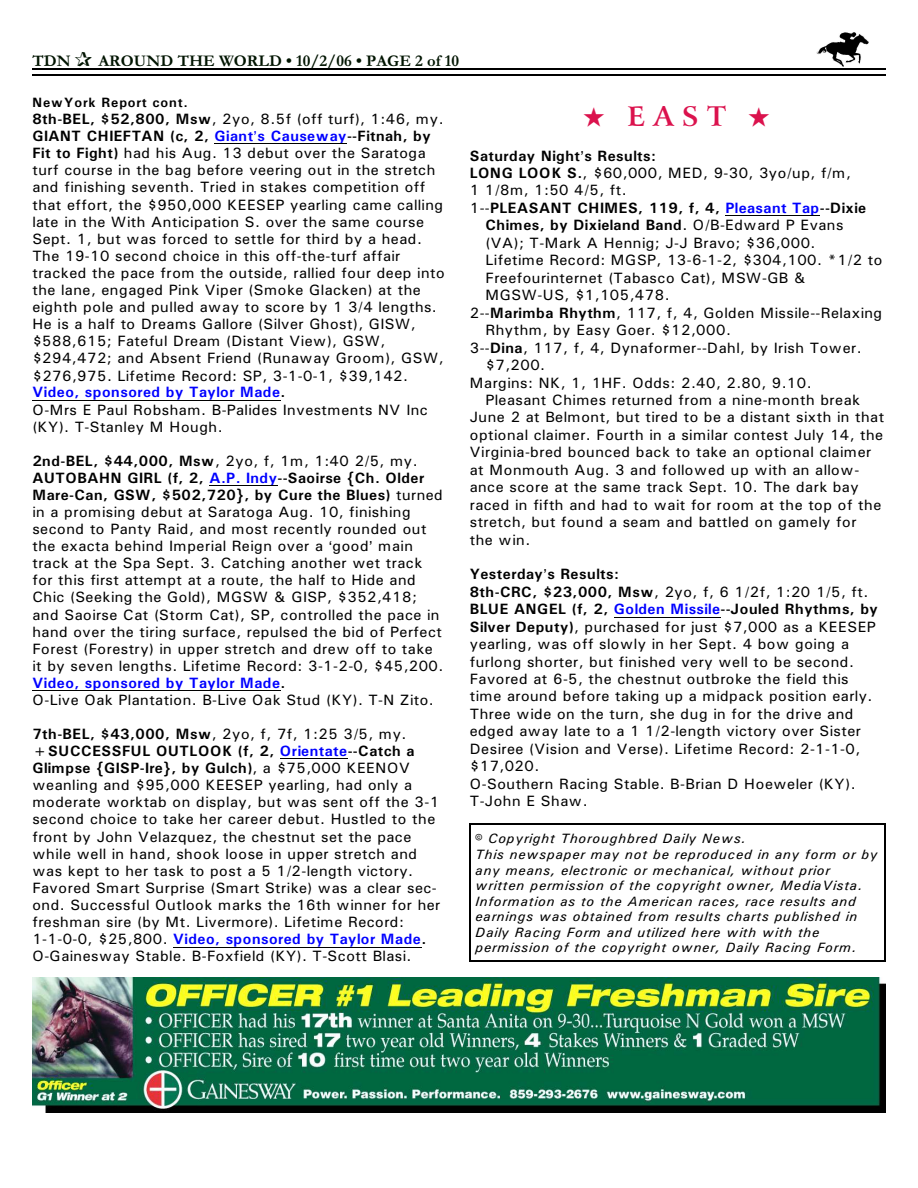
<style>
.page{position:relative;width:918px;height:1188px;background:#fff}
.page>*{position:absolute;margin:0;border:0;box-sizing:border-box;transform-origin:0 0}
.t1{font:700 27px "Arrus BT";color:#db124d}
.t2{font:700 16.5px "Garamond";color:#001400}
.t3{font:15px/17.1px "Univers";letter-spacing:.03em;color:#000}
.t4{font:700 15px "Univers";letter-spacing:.03em;color:#000}
.t5{font:italic 13.5px/15.6px "Univers";letter-spacing:.065em;color:#000}
.t6{font:700 13.5px "Univers";letter-spacing:.065em;color:#000}
.s1{font-weight:700}
.s2{font-weight:700;color:#00f}
.s3{font-weight:400}
.s4{color:#00f}
</style>
<div class="page">
<img style="left:817px;top:32px;width:51px;height:34px">
<hr style="left:32px;top:68px;width:853px;height:1px;background:#000">
<hr style="left:32px;top:75px;width:853px;height:1px;background:#000">
<hr style="left:470px;top:823px;width:1px;height:139px;background:#000">
<hr style="left:884px;top:823px;width:1px;height:139px;background:#000">
<hr style="left:470px;top:823px;width:415px;height:1px;background:#000">
<hr style="left:470px;top:960px;width:415px;height:2px;background:#000">
<hr style="left:215px;top:143px;width:132px;height:1px;background:#000">
<hr style="left:32px;top:400px;width:249px;height:1px;background:#000">
<hr style="left:209px;top:485px;width:69px;height:1px;background:#000">
<hr style="left:32px;top:690px;width:249px;height:1px;background:#000">
<hr style="left:280px;top:759px;width:68px;height:1px;background:#000">
<hr style="left:173px;top:947px;width:248px;height:1px;background:#000">
<hr style="left:726px;top:215px;width:94px;height:1px;background:#000">
<hr style="left:614px;top:617px;width:107px;height:1px;background:#000">
<img style="left:32px;top:977px;width:854px;height:135px">
<p class="t2" style="left:32px;top:55px;width:40px">TDN</p>
<p class="t2" style="left:98px;top:55px;width:362px">AROUND THE WORLD • 10/2/06 • PAGE 2 of 10</p>
<p class="t6" style="left:32px;top:98px;width:157px">NewYork Report cont.</p>
<p class="t3" style="left:32px;top:112px;width:414px"><span class="s1">8th-BEL, $52,800, Msw</span>, 2yo, 8.5f (off turf), 1:46, my.<br><span class="s1">GIANT CHIEFTAN (c, 2,</span> <span class="s2">Giant s Causeway</span><span class="s1">--Fitnah, by Fit to Fight)</span> had his Aug. 13 debut over the Saratoga turf course in the bag before veering out in the stretch and finishing seventh. Tried in stakes competition off that effort, the $950,000 KEESEP yearling came calling late in the With Anticipation S. over the same course Sept. 1, but was forced to settle for third by a head.<br>The 19-10 second choice in this off-the-turf affair tracked the pace from the outside, rallied four deep into the lane, engaged Pink Viper (Smoke Glacken) at the eighth pole and pulled away to score by 1 3/4 lengths.<br>He is a half to Dreams Gallore (Silver Ghost), GISW, $588,615; Fateful Dream (Distant View), GSW, $294,472; and Absent Friend (Runaway Groom), GSW, $276,975. Lifetime Record: SP, 3-1-0-1, $39,142.<br><span class="s2">Video, sponsored by Taylor Made</span><span class="s1">.<br></span>O-Mrs E Paul Robsham. B-Palides Investments NV Inc (KY). T-Stanley M Hough.</p>
<p class="t3" style="left:32px;top:453px;width:413px"><span class="s1">2nd-BEL, $44,000, Msw</span>, 2yo, f, 1m, 1:40 2/5, my.<br><span class="s1">AUTOBAHN GIRL (f, 2,</span> <span class="s2">A.P. Indy</span><span class="s1">--Saoirse {Ch. Older Mare-Can, GSW, $502,720}, by Cure the Blues)</span> turned in a promising debut at Saratoga Aug. 10, finishing second to Panty Raid, and most recently rounded out the exacta behind Imperial Reign over a good main track at the Spa Sept. 3. Catching another wet track for this first attempt at a route, the half to Hide and Chic (Seeking the Gold), MGSW &amp; GISP, $352,418; and Saoirse Cat (Storm Cat), SP, controlled the pace in hand over the tiring surface, repulsed the bid of Perfect Forest (Forestry) in upper stretch and drew off to take it by seven lengths. Lifetime Record: 3-1-2-0, $45,200.<br><span class="s2">Video, sponsored by Taylor Made</span><span class="s1">.<br></span>O-Live Oak Plantation. B-Live Oak Stud (KY). T-N Zito.</p>
<p class="t3" style="left:32px;top:727px;width:410px"><span class="s1">7th-BEL, $43,000, Msw</span>, 2yo, f, 7f, 1:25 3/5, my. <span class="s1">+SUCCESSFUL OUTLOOK (f, 2,</span> <span class="s2">Orientate</span><span class="s1">--Catch a Glimpse {GISP-Ire}, by Gulch)</span>, a $75,000 KEENOV weanling and $95,000 KEESEP yearling, had only a moderate worktab on display, but was sent off the 3-1 second choice to take her career debut. Hustled to the front by John Velazquez, the chestnut set the pace while well in hand, shook loose in upper stretch and was kept to her task to post a 5 1/2-length victory.<br>Favored Smart Surprise (Smart Strike) was a clear sec&shy;ond. Successful Outlook marks the 16th winner for her freshman sire (by Mt. Livermore). Lifetime Record:<br>1-1-0-0, $25,800. <span class="s2">Video, sponsored by Taylor Made</span><span class="s1">.<br></span>O-Gainesway Stable. B-Foxfield (KY). T-Scott Blasi.</p>
<h1 class="t1" style="left:584px;top:106px;width:188px">★ EAST ★</h1>
<p class="t4" style="left:470px;top:150px;width:188px">Saturday Night s Results:</p>
<p class="t3" style="left:470px;top:166px;width:383px"><span class="s1">LONG LOOK S.</span>, $60,000, MED, 9-30, 3yo/up, f/m,</p>
<p class="t3" style="left:470px;top:183px;width:159px">1 1/8m, 1:50 4/5, ft.</p>
<p class="t4" style="left:470px;top:203px;width:398px"><span class="s3">1--</span>PLEASANT CHIMES, 119, f, 4, <span class="s4">Pleasant Tap</span>--Dixie</p>
<p class="t4" style="left:485px;top:220px;width:360px">Chimes, by Dixieland Band<span class="s3">. O/B-Edward P Evans</span></p>
<p class="t3" style="left:485px;top:235px;width:332px">(VA); T-Mark A Hennig; J-J Bravo; $36,000.</p>
<p class="t3" style="left:485px;top:253px;width:398px">Lifetime Record: MGSP, 13-6-1-2, $304,100. *1/2 to</p>
<p class="t3" style="left:485px;top:270px;width:321px">Freefourinternet (Tabasco Cat), MSW-GB &amp;</p>
<p class="t3" style="left:485px;top:288px;width:186px">MGSW-US, $1,105,478.</p>
<p class="t3" style="left:470px;top:305px;width:414px">2--<span class="s1">Marimba Rhythm</span>, 117, f, 4, Golden Missile--Relaxing</p>
<p class="t3" style="left:485px;top:323px;width:247px">Rhythm, by Easy Goer. $12,000.</p>
<p class="t3" style="left:470px;top:340px;width:394px">3--<span class="s1">Dina</span>, 117, f, 4, Dynaformer--Dahl, by Irish Tower.</p>
<p class="t3" style="left:485px;top:358px;width:61px">$7,200.</p>
<p class="t3" style="left:470px;top:375px;width:344px">Margins: NK, 1, 1HF. Odds: 2.40, 2.80, 9.10.</p>
<p class="t3" style="left:485px;top:393px;width:376px">Pleasant Chimes returned from a nine-month break</p>
<p class="t3" style="left:470px;top:410px;width:416px">June 2 at Belmont, but tired to be a distant sixth in that</p>
<p class="t3" style="left:470px;top:428px;width:415px">optional claimer. Fourth in a similar contest July 14, the</p>
<p class="t3" style="left:470px;top:445px;width:403px">Virginia-bred bounced back to take an optional claimer</p>
<p class="t3" style="left:470px;top:462px;width:391px">at Monmouth Aug. 3 and followed up with an allow-</p>
<p class="t3" style="left:470px;top:480px;width:390px">ance score at the same track Sept. 10. The dark bay</p>
<p class="t3" style="left:470px;top:497px;width:413px">raced in fifth and had to wait for room at the top of the</p>
<p class="t3" style="left:470px;top:515px;width:388px">stretch, but found a seam and battled on gamely for</p>
<p class="t3" style="left:470px;top:532px;width:62px">the win.</p>
<p class="t3" style="left:470px;top:567px;width:410px"><span class="s1">Yesterday s Results:<br>8th-CRC, $23,000, Msw</span>, 2yo, f, 6 1/2f, 1:20 1/5, ft.<br><span class="s1">BLUE ANGEL (f, 2,</span> <span class="s2">Golden Missile</span><span class="s1">--Jouled Rhythms, by Silver Deputy)</span>, purchased for just $7,000 as a KEESEP yearling, was off slowly in her Sept. 4 bow going a furlong shorter, but finished very well to be second.<br>Favored at 6-5, the chestnut outbroke the field this time around before taking up a midpack position early.<br>Three wide on the turn, she dug in for the drive and edged away late to a 1 1/2-length victory over Sister Desiree (Vision and Verse). Lifetime Record: 2-1-1-0, $17,020.<br>O-Southern Racing Stable. B-Brian D Hoeweler (KY).<br>T-John E Shaw.</p>
<p class="t5" style="left:476px;top:832px;width:404px;text-indent:12px">Copyright Thoroughbred Daily News.<br>This newspaper may not be reproduced in any form or by any means, electronic or mechanical, without prior written permission of the copyright owner, MediaVista.<br>Information as to the American races, race results and earnings was obtained from results charts published in Daily Racing Form and utilized here with with the permission of the copyright owner, Daily Racing Form.</p>
</div>
